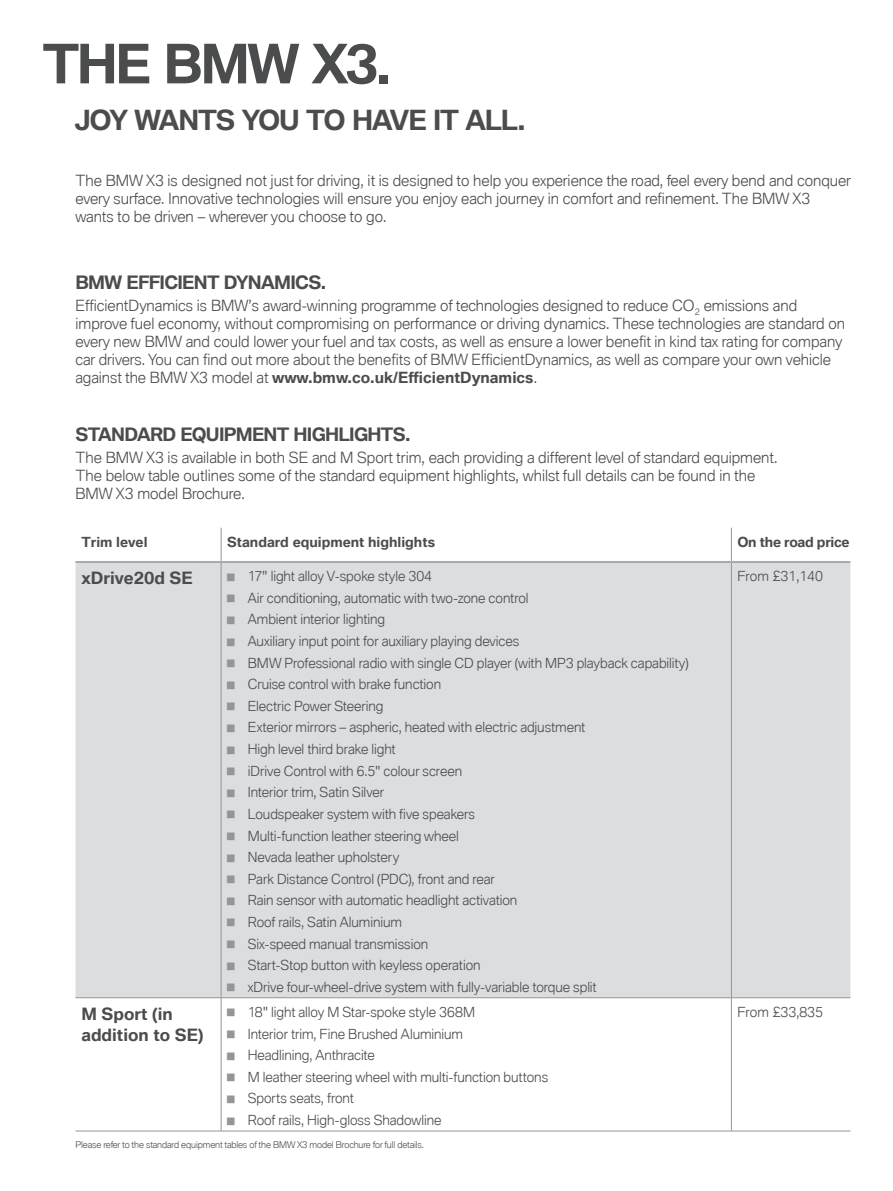
<style>
.page{position:relative;width:893px;height:1191px;background:#fff}
.page>*{position:absolute;margin:0;border:0;box-sizing:border-box;transform-origin:0 0}
.t1{font:700 52.5px "BMW Type Global Pro";letter-spacing:-.05em;color:#4b4c4d}
.t2{font:700 27px "BMW Type Global Pro";letter-spacing:-.045em;color:#4b4c4d}
.t3{font:700 18px "BMW Type Global Pro";letter-spacing:-.04em;color:#4b4c4d}
.t4{font:700 16.5px/21px "BMW Type Global Pro";color:#4b4c4d}
.t5{font:300 15px/18px "BMW Type Global Pro";color:#4b4c4d}
.t6{font:300 13.5px/21.6px "BMW Type Global Pro";letter-spacing:-.005em;color:#4b4c4d}
.t7{font:700 13.5px "BMW Type Global Pro";color:#4b4c4d}
.t8{font:300 9px "BMW Type Global Pro";letter-spacing:-.01em;color:#4b4c4d}
.s1{font-weight:700}
.s2{font-size:7.5px;color:#939598}
</style>
<div class="page">
<div style="left:75px;top:563px;width:775px;height:434px;background:#dcdddf"></div>
<hr style="left:221px;top:527px;width:1px;height:34px;background:#939598">
<hr style="left:731px;top:527px;width:1px;height:34px;background:#939598">
<hr style="left:221px;top:563px;width:1px;height:434px;background:#939598">
<hr style="left:731px;top:563px;width:1px;height:434px;background:#939598">
<hr style="left:75px;top:997px;width:146px;height:1px;background:#939598">
<hr style="left:221px;top:997px;width:510px;height:1px;background:#939598">
<hr style="left:221px;top:998px;width:1px;height:132px;background:#939598">
<hr style="left:731px;top:997px;width:119px;height:1px;background:#939598">
<hr style="left:731px;top:998px;width:1px;height:132px;background:#939598">
<hr style="left:75px;top:1130px;width:146px;height:1px;background:#939598">
<hr style="left:221px;top:1130px;width:510px;height:1px;background:#939598">
<hr style="left:731px;top:1130px;width:119px;height:1px;background:#939598">
<hr style="left:75px;top:561px;width:146px;height:2px;background:#939598">
<hr style="left:221px;top:561px;width:510px;height:2px;background:#939598">
<hr style="left:731px;top:561px;width:119px;height:2px;background:#939598">
<h1 class="t1" style="left:43px;top:35px;width:351px">THE BMW X3.</h1>
<h2 class="t2" style="left:74px;top:105px;width:453px">JOY WANTS YOU TO HAVE IT ALL .</h2>
<p class="t5" style="left:75px;top:173px;width:777px">The BMW X3 is designed not just for driving, it is designed to help you experience the road, feel every bend and conquer every surface. Innovative technologies will ensure you enjoy each journey in comfort and refinement. The BMW X3 wants to be driven – wherever you choose to go.</p>
<h3 class="t3" style="left:75px;top:272px;width:73px">BMW EFFICI</h3>
<h3 class="t3" style="left:182px;top:272px;width:145px">ENT DYNAMICS.</h3>
<p class="t5" style="left:75px;top:297px;width:771px">EfficientDynamics is BMW’s award-winning programme of technologies designed to reduce CO<sub>2</sub> emissions and improve fuel economy, without compromising on performance or driving dynamics. These technologies are standard on every new BMW and could lower your fuel and tax costs, as well as ensure a lower benefit in kind tax rating for company car drivers. You can find out more about the benefits of BMW EfficientDynamics, as well as compare your own vehicle against the BMW X3 model at <span class="s1">www.bmw.co.uk/EfficientDynamics</span>.</p>
<h3 class="t3" style="left:75px;top:424px;width:14px">Standa</h3>
<h3 class="t3" style="left:150px;top:424px;width:100px">rd equipment</h3>
<h3 class="t3" style="left:294px;top:424px;width:119px">highlights.</h3>
<p class="t5" style="left:75px;top:449px;width:704px">The BMW X3 is available in both SE and M Sport trim, each providing a different level of standard equipment.<br>The below table outlines some of the standard equipment highlights, whilst full details can be found in the<br>BMW X3 model Brochure.</p>
<p class="t7" style="left:81px;top:534px;width:68px">Trim level</p>
<p class="t7" style="left:227px;top:534px;width:210px">Standard equipment highlights</p>
<p class="t7" style="left:737px;top:534px;width:114px">On the road price</p>
<p class="t4" style="left:81px;top:568px;width:113px">xDrive20d SE</p>
<p class="t6" style="left:227px;top:566px;width:463px"><span class="s2">█</span> 17" light alloy V-spoke style 304<br><span class="s2">█</span> Air conditioning, automatic with two-zone control<br><span class="s2">█</span> Ambient interior lighting<br><span class="s2">█</span> Auxiliary input point for auxiliary playing devices<br><span class="s2">█</span> BMW Professional radio with single CD player (with MP3 playback capability) <span class="s2">█</span> Cruise control with brake function<br><span class="s2">█</span> Electric Power Steering<br><span class="s2">█</span> Exterior mirrors – aspheric, heated with electric adjustment<br><span class="s2">█</span> High level third brake light<br><span class="s2">█</span> iDrive Control with 6.5" colour screen<br><span class="s2">█</span> Interior trim, Satin Silver<br><span class="s2">█</span> Loudspeaker system with five speakers<br><span class="s2">█</span> Multi-function leather steering wheel<br><span class="s2">█</span> Nevada leather upholstery<br><span class="s2">█</span> Park Distance Control (PDC), front and rear<br><span class="s2">█</span> Rain sensor with automatic headlight activation<br><span class="s2">█</span> Roof rails, Satin Aluminium<br><span class="s2">█</span> Six-speed manual transmission<br><span class="s2">█</span> Start-Stop button with keyless operation<br><span class="s2">█</span> xDrive four-wheel-drive system with fully-variable torque split</p>
<p class="t6" style="left:737px;top:566px;width:87px">From £31,140</p>
<p class="t4" style="left:81px;top:1003px;width:124px">M Sport (in addition to SE)</p>
<p class="t6" style="left:227px;top:1002px;width:323px"><span class="s2">█</span> 18" light alloy M Star-spoke style 368M<br><span class="s2">█</span> Interior trim, Fine Brushed Aluminium<br><span class="s2">█</span> Headlining, Anthracite<br><span class="s2">█</span> M leather steering wheel with multi-function buttons <span class="s2">█</span> Sports seats, front<br><span class="s2">█</span> Roof rails, High-gloss Shadowline</p>
<p class="t6" style="left:737px;top:1002px;width:87px">From £33,835</p>
<p class="t8" style="left:75px;top:1138px;width:350px">Please refer to the standard equipment tables of the BMW X3 model Brochure for full details.</p>
</div>
